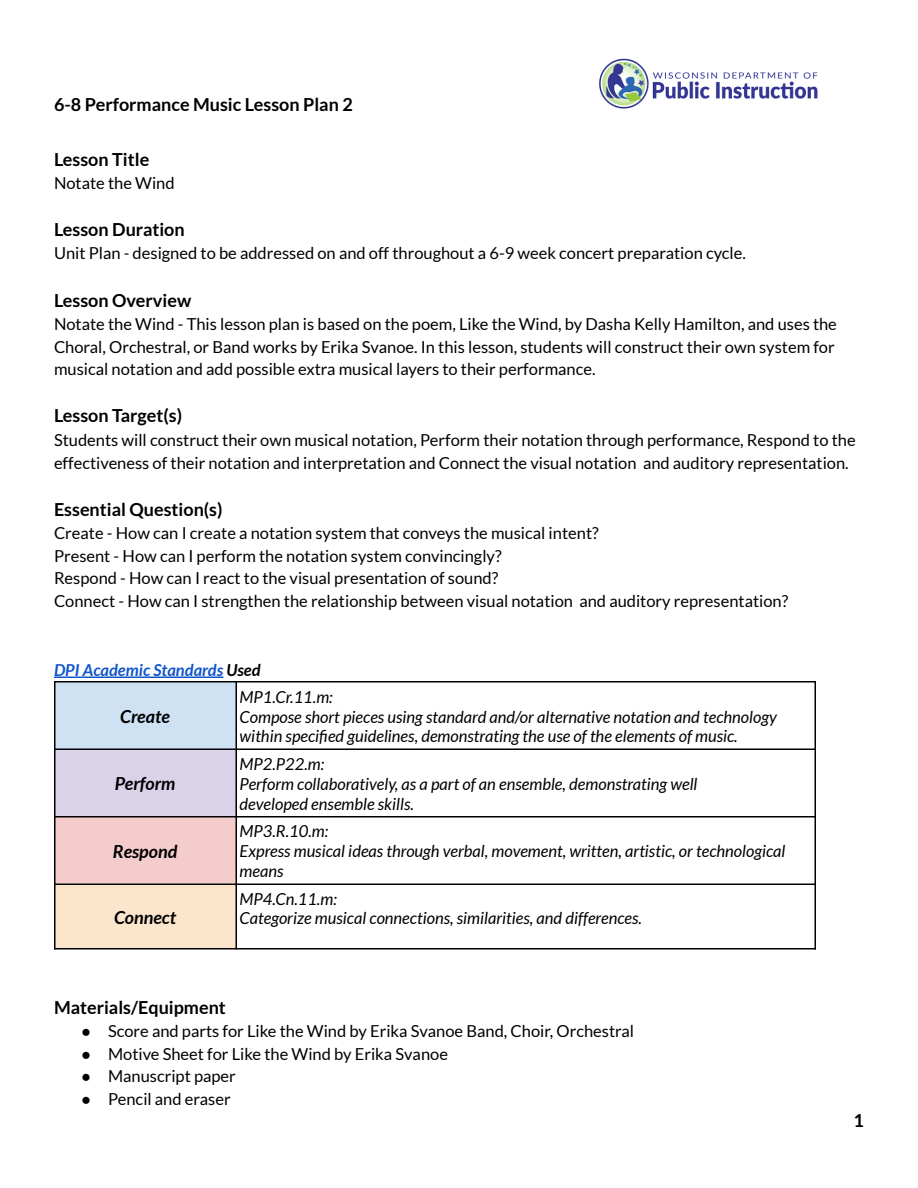
<style>
.page{position:relative;width:918px;height:1188px;background:#fff}
.page>*{position:absolute;margin:0;border:0;box-sizing:border-box;transform-origin:0 0}
.t1{font:700 18px "Lato";color:#000}
.t2{font:italic 700 18px "Lato";color:#000}
.t3{font:16.5px/22.8px "Lato";color:#000}
.t4{font:italic 16.5px/19.8px "Lato";color:#000}
.t5{font:italic 700 16.5px "Lato";color:#15c}
.s1{color:#000}
.s2{font-family:"Arial"}
</style>
<div class="page">
<div style="left:54px;top:682px;width:182px;height:68px;background:#cfe2f3"></div>
<div style="left:54px;top:750px;width:182px;height:67px;background:#d9d2e9"></div>
<div style="left:54px;top:817px;width:182px;height:66px;background:#f4cccc"></div>
<div style="left:54px;top:883px;width:182px;height:66px;background:#fce5cd"></div>
<hr style="left:54px;top:677px;width:170px;height:1px;background:#15c">
<hr style="left:54px;top:681px;width:2px;height:268px;background:#000">
<hr style="left:235px;top:681px;width:2px;height:268px;background:#000">
<hr style="left:815px;top:681px;width:1px;height:268px;background:#000">
<hr style="left:54px;top:681px;width:762px;height:1px;background:#000">
<hr style="left:54px;top:748px;width:762px;height:2px;background:#000">
<hr style="left:54px;top:816px;width:762px;height:1px;background:#000">
<hr style="left:54px;top:883px;width:762px;height:2px;background:#000">
<hr style="left:54px;top:948px;width:762px;height:1px;background:#000">
<img style="left:599px;top:58px;width:219px;height:51px">
<p class="t1" style="left:54px;top:94px;width:300px">6-8 Performance Music Lesson Plan 2</p>
<p class="t1" style="left:54px;top:148px;width:97px">Lesson Title</p>
<p class="t3" style="left:54px;top:171px;width:122px">Notate the Wind</p>
<p class="t1" style="left:54px;top:218px;width:132px">Lesson Duration</p>
<p class="t3" style="left:54px;top:242px;width:694px">Unit Plan - designed to be addressed on and off throughout a 6-9 week concert preparation cycle.</p>
<p class="t1" style="left:54px;top:289px;width:139px">Lesson Overview</p>
<p class="t3" style="left:54px;top:312px;width:784px">Notate the Wind - This lesson plan is based on the poem, Like the Wind, by Dasha Kelly Hamilton, and uses the<br>Choral, Orchestral, or Band works by Erika Svanoe. In this lesson, students will construct their own system for musical notation and add possible extra musical layers to their performance.</p>
<p class="t1" style="left:54px;top:405px;width:130px">Lesson Target(s)</p>
<p class="t3" style="left:54px;top:428px;width:803px">Students will construct their own musical notation, Perform their notation through performance, Respond to the effectiveness of their notation and interpretation and Connect the visual notation and auditory representation.</p>
<p class="t1" style="left:54px;top:498px;width:170px">Essential Question(s)</p>
<p class="t3" style="left:54px;top:521px;width:736px">Create - How can I create a notation system that conveys the musical intent?<br>Present - How can I perform the notation system convincingly?<br>Respond - How can I react to the visual presentation of sound?<br>Connect - How can I strengthen the relationship between visual notation and auditory representation?</p>
<p class="t5" style="left:54px;top:659px;width:208px">DPI Academic Standards <span class="s1">Used</span></p>
<p class="t2" style="left:120px;top:705px;width:51px">Create</p>
<p class="t4" style="left:240px;top:687px;width:539px">MP1.Cr.11.m:<br>Compose short pieces using standard and/or alternative notation and technology within specified guidelines, demonstrating the use of the elements of music.</p>
<p class="t2" style="left:115px;top:773px;width:62px">Perform</p>
<p class="t2" style="left:113px;top:840px;width:66px">Respond</p>
<p class="t2" style="left:114px;top:906px;width:64px">Connect</p>
<p class="t4" style="left:240px;top:754px;width:459px">MP2.P22.m:<br>Perform collaboratively, as a part of an ensemble, demonstrating well developed ensemble skills.</p>
<p class="t4" style="left:240px;top:821px;width:547px">MP3.R.10.m:<br>Express musical ideas through verbal, movement, written, artistic, or technological means</p>
<p class="t4" style="left:240px;top:888px;width:404px">MP4.Cn.11.m:<br>Categorize musical connections, similarities, and differences.</p>
<p class="t1" style="left:54px;top:996px;width:173px">Materials/Equipment</p>
<p class="t3" style="left:81px;top:1019px;width:555px"><span class="s2">●</span> Score and parts for Like the Wind by Erika Svanoe Band, Choir, Orchestral</p>
<p class="t3" style="left:81px;top:1042px;width:368px"><span class="s2">●</span> Motive Sheet for Like the Wind by Erika Svanoe</p>
<p class="t3" style="left:81px;top:1065px;width:156px"><span class="s2">●</span> Manuscript paper</p>
<p class="t3" style="left:81px;top:1087px;width:151px"><span class="s2">●</span> Pencil and eraser</p>
<p class="t1" style="left:854px;top:1109px;width:12px">1</p>
</div>
